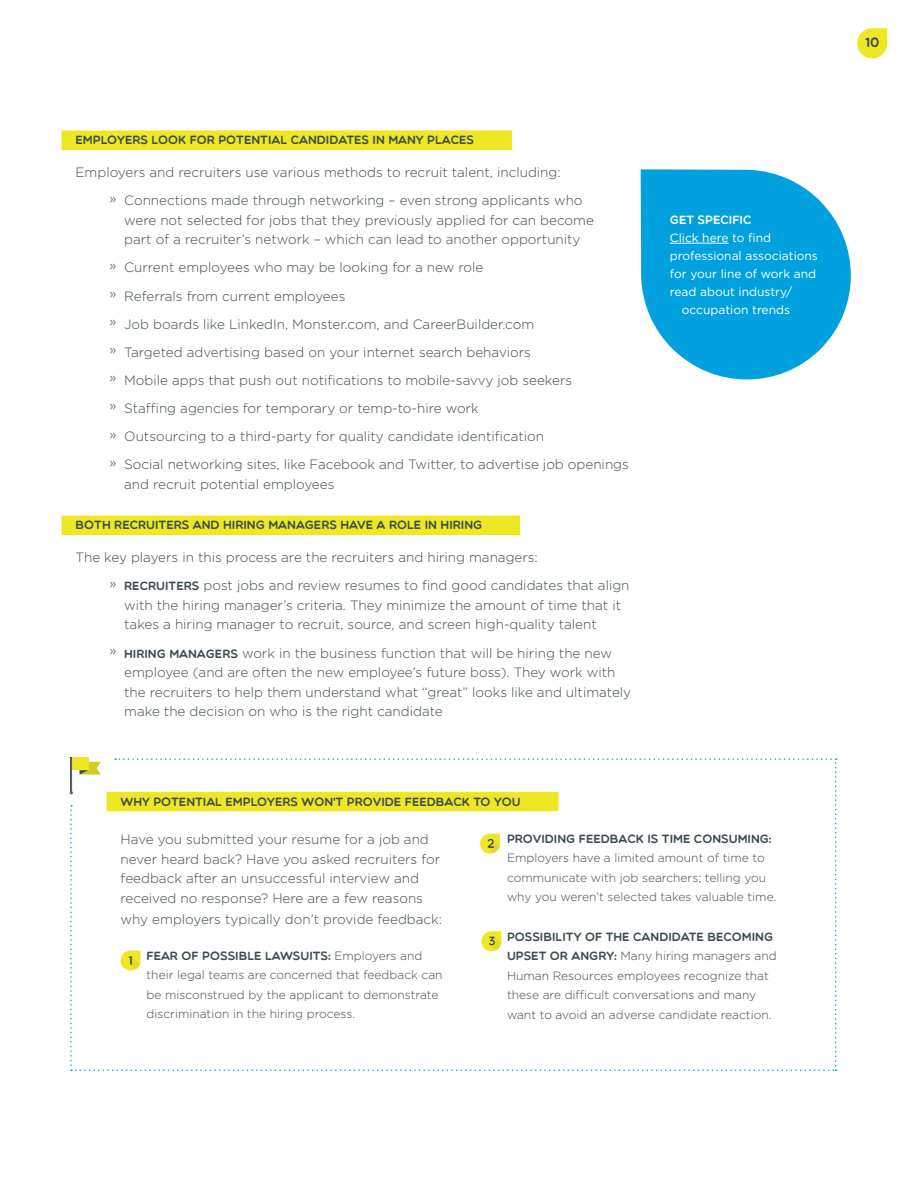
<style>
.page{position:relative;width:918px;height:1188px;background:#fff}
.page>*{position:absolute;margin:0;border:0;box-sizing:border-box;transform-origin:0 0}
.t1{font:300 13.5px/28.2px "Gotham";color:#3d4b51}
.t2{font:13.5px "Multicolore";color:#3d4b51}
.t3{font:300 12px/19.5px "Gotham";color:#3d4b51}
.t4{font:12px "Multicolore";color:#3d4b51}
.t5{font:12px "Gotham";color:#fff}
.t6{font:12px "Multicolore";color:#fff}
.s1{font-family:"Multicolore";font-weight:400;font-size:12px}
.s2{font-family:"Gotham";font-weight:300}
.s3{font-family:"Multicolore";font-weight:400}
</style>
<div class="page">
<svg style="left:857px;top:28px;width:30px;height:31px"></svg>
<div style="left:62px;top:130px;width:450px;height:20px;background:#eee824"></div>
<div style="left:62px;top:516px;width:458px;height:19px;background:#eee824"></div>
<svg style="left:641px;top:169px;width:210px;height:211px;fill:#00a1de"></svg>
<hr style="left:670px;top:243px;width:59px;height:1px;background:#fff">
<svg style="left:70px;top:758px;width:767px;height:313px"></svg>
<p class="t4" style="left:76px;top:133px;width:400px">EMPLOYERS LOOK FOR POTENTIAL CANDIDATES IN MANY PLACES</p>
<p class="t1" style="left:109px;top:158px;width:475px;text-indent:-34px">Employers and recruiters use various methods to recruit talent, including:<br>» Connections made through networking – even strong applicants who</p>
<p class="t1" style="left:124px;top:210px;width:471px;line-height:19.5px">were not selected for jobs that they previously applied for can become part of a recruiter’s network – which can lead to another opportunity</p>
<p class="t1" style="left:109px;top:253px;width:521px">» Current employees who may be looking for a new role<br>» Referrals from current employees<br>» Job boards like LinkedIn, Monster.com, and CareerBuilder.com<br>» Targeted advertising based on your internet search behaviors<br>» Mobile apps that push out notifications to mobile-savvy job seekers<br>» Staffing agencies for temporary or temp-to-hire work<br>» Outsourcing to a third-party for quality candidate identification<br>» Social networking sites, like Facebook and Twitter, to advertise job openings</p>
<p class="t1" style="left:124px;top:470px;width:212px">and recruit potential employees</p>
<p class="t4" style="left:76px;top:518px;width:408px">BOTH RECRUITERS AND HIRING MANAGERS HAVE A ROLE IN HIRING</p>
<p class="t1" style="left:109px;top:543px;width:522px;text-indent:-34px">The key players in this process are the recruiters and hiring managers:<br>» <span class="s1">RECRUITERS</span> post jobs and review resumes to find good candidates that align</p>
<p class="t1" style="left:124px;top:595px;width:498px;line-height:19.5px">with the hiring manager’s criteria. They minimize the amount of time that it takes a hiring manager to recruit, source, and screen high-quality talent</p>
<p class="t1" style="left:124px;top:643px;width:509px;line-height:19.5px;text-indent:-15px">» <span class="s1">HIRING MANAGERS</span> work in the business function that will be hiring the new employee (and are often the new employee’s future boss). They work with the recruiters to help them understand what “great” looks like and ultimately make the decision on who is the right candidate</p>
<p class="t4" style="left:121px;top:794px;width:402px">WHY POTENTIAL EMPLOYERS WON'T PROVIDE FEEDBACK TO YOU</p>
<p class="t6" style="left:670px;top:213px;width:83px">GET SPECIFIC</p>
<p class="t5" style="left:670px;top:230px;width:103px">Click here to find</p>
<p class="t5" style="left:670px;top:248px;width:150px">professional associations</p>
<p class="t5" style="left:670px;top:266px;width:148px">for your line of work and</p>
<p class="t5" style="left:670px;top:284px;width:124px">read about industry/</p>
<p class="t5" style="left:682px;top:302px;width:110px">occupation trends</p>
<p class="t1" style="left:121px;top:830px;width:321px;line-height:19.5px">Have you submitted your resume for a job and never heard back? Have you asked recruiters for feedback after an unsuccessful interview and received no response? Here are a few reasons</p>
<p class="t1" style="left:121px;top:905px;width:323px">why employers typically don’t provide feedback:</p>
<p class="t4" style="left:147px;top:948px;width:277px">FEAR OF POSSIBLE LAWSUITS: <span class="s2">Employers and</span></p>
<p class="t3" style="left:147px;top:965px;width:298px">their legal teams are concerned that feedback can be misconstrued by the applicant to demonstrate discrimination in the hiring process.</p>
<p class="t4" style="left:507px;top:831px;width:266px">PROVIDING FEEDBACK IS TIME CONSUMING:</p>
<p class="t3" style="left:507px;top:848px;width:271px">Employers have a limited amount of time to communicate with job searchers; telling you why you weren’t selected takes valuable time.</p>
<p class="t4" style="left:507px;top:929px;width:268px">POSSIBILITY OF THE CANDIDATE BECOMING</p>
<p class="t3" style="left:507px;top:946px;width:271px"><span class="s3">UPSET OR ANGRY:</span> Many hiring managers and Human Resources employees recognize that these are difficult conversations and many want to avoid an adverse candidate reaction.</p>
<p class="t2" style="left:865px;top:34px;width:16px">10</p>
</div>
